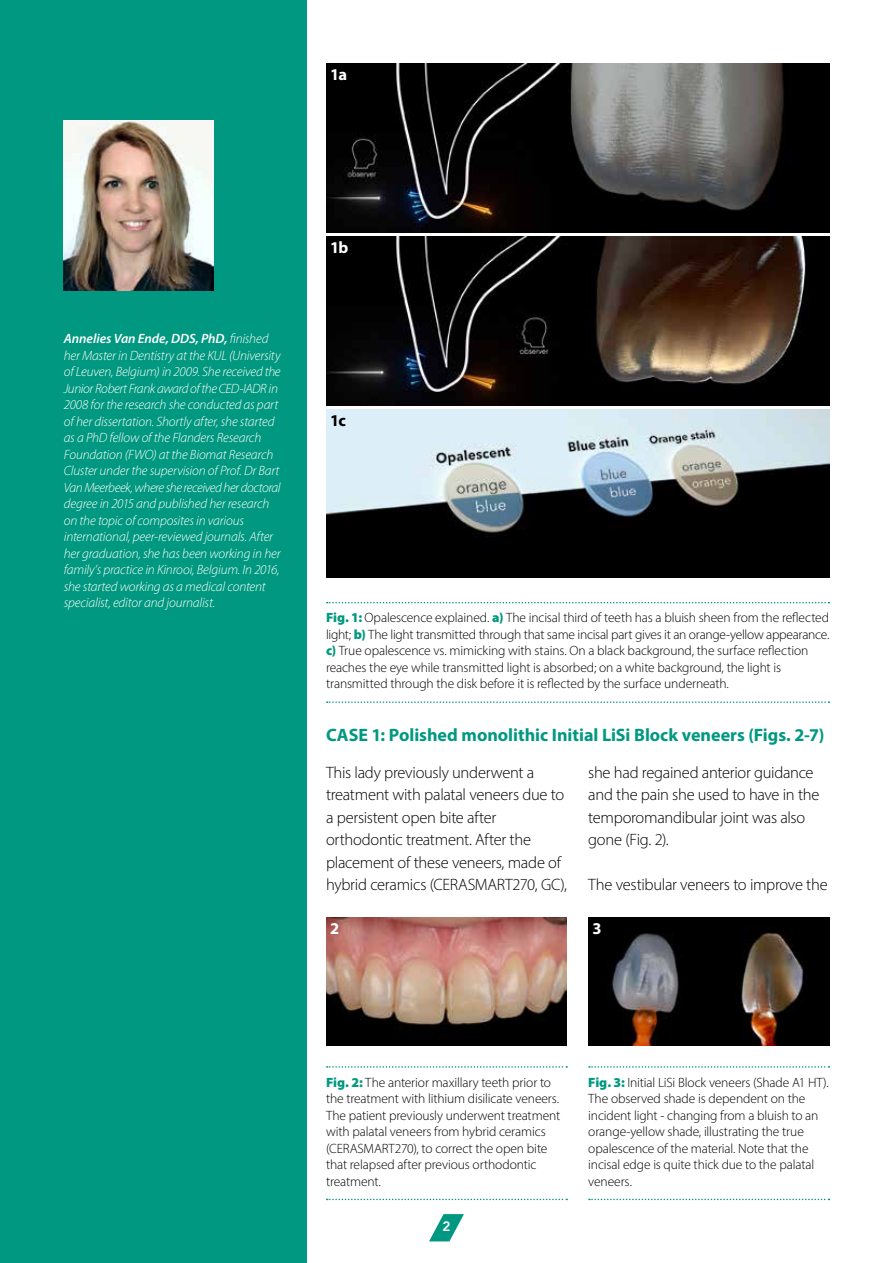
<style>
.page{position:relative;width:893px;height:1263px;background:#fff}
.page>*{position:absolute;margin:0;border:0;box-sizing:border-box;transform-origin:0 0}
.t1{font:700 18px "Myriad Pro";color:#009880}
.t2{font:300 16.5px/22.5px "Myriad Pro";letter-spacing:-.02em;color:#000}
.t3{font:700 16.5px "Myriad Pro";color:#fff}
.t4{font:700 16.5px "Myriad Pro";color:#000}
.t5{font:300 13.5px/16.5px "Myriad Pro";letter-spacing:-.01em;color:#000}
.t6{font:italic 300 13.5px/16.5px "Myriad Pro";letter-spacing:-.015em;color:#fff}
.t7{font:800 13.5px "Avenir";color:#fff}
.s1{font-weight:600}
.s2{font-weight:900;color:#009880}
</style>
<div class="page">
<svg style="left:429px;top:1214px;width:35px;height:27px"></svg>
<svg style="left:327px;top:602px;width:502px;height:1px"></svg>
<svg style="left:327px;top:701px;width:502px;height:2px"></svg>
<div style="left:0;top:0;width:306px;height:1263px;background:#009880"></div>
<img style="left:64px;top:120px;width:150px;height:171px">
<img style="left:326px;top:64px;width:503px;height:168px">
<img style="left:326px;top:409px;width:503px;height:169px">
<img style="left:326px;top:237px;width:503px;height:168px">
<img style="left:326px;top:918px;width:241px;height:127px">
<svg style="left:327px;top:1066px;width:240px;height:2px"></svg>
<svg style="left:327px;top:1199px;width:240px;height:1px"></svg>
<img style="left:588px;top:918px;width:241px;height:127px">
<svg style="left:589px;top:1066px;width:240px;height:2px"></svg>
<svg style="left:589px;top:1199px;width:240px;height:1px"></svg>
<p class="t3" style="left:330px;top:64px;width:19px">1a</p>
<p class="t6" style="left:64px;top:330px;width:218px"><span class="s1">Annelies Van Ende, DDS, PhD,</span> finished her Master in Dentistry at the KUL (University of Leuven, Belgium) in 2009. She received the Junior Robert Frank award of the CED-IADR in 2008 for the research she conducted as part of her dissertation. Shortly after, she started as a PhD fellow of the Flanders Research Foundation (FWO) at the Biomat Research Cluster under the supervision of Prof. Dr Bart Van Meerbeek, where she received her doctoral degree in 2015 and published her research on the topic of composites in various international, peer-reviewed journals. After her graduation, she has been working in her family’s practice in Kinrooi, Belgium. In 2016, she started working as a medical content specialist, editor and journalist.</p>
<p class="t3" style="left:330px;top:237px;width:20px">1b</p>
<p class="t4" style="left:330px;top:410px;width:17px">1c</p>
<p class="t5" style="left:326px;top:610px;width:505px"><span class="s2">Fig. 1:</span> Opalescence explained. <span class="s2">a)</span> The incisal third of teeth has a bluish sheen from the reflected light; <span class="s2">b)</span> The light transmitted through that same incisal part gives it an orange-yellow appearance. <span class="s2">c)</span> True opalescence vs. mimicking with stains. On a black background, the surface reflection reaches the eye while transmitted light is absorbed; on a white background, the light is transmitted through the disk before it is reflected by the surface underneath.</p>
<h1 class="t1" style="left:326px;top:723px;width:500px">CASE 1: Polished monolithic Initial LiSi Block veneers (Figs. 2-7)</h1>
<p class="t2" style="left:326px;top:761px;width:242px">This lady previously underwent a treatment with palatal veneers due to a persistent open bite after orthodontic treatment. After the placement of these veneers, made of hybrid ceramics (CERASMART270, GC),</p>
<p class="t2" style="left:588px;top:761px;width:233px">she had regained anterior guidance and the pain she used to have in the temporomandibular joint was also gone (Fig. 2).</p>
<p class="t2" style="left:588px;top:873px;width:241px">The vestibular veneers to improve the</p>
<p class="t3" style="left:330px;top:918px;width:11px">2</p>
<p class="t3" style="left:592px;top:918px;width:11px">3</p>
<p class="t5" style="left:326px;top:1074px;width:236px"><span class="s2">Fig. 2:</span> The anterior maxillary teeth prior to the treatment with lithium disilicate veneers.<br>The patient previously underwent treatment with palatal veneers from hybrid ceramics (CERASMART270), to correct the open bite that relapsed after previous orthodontic treatment.</p>
<p class="t7" style="left:442px;top:1215px;width:9px">2</p>
<p class="t5" style="left:588px;top:1074px;width:242px"><span class="s2">Fig. 3:</span> Initial LiSi Block veneers (Shade A1 HT).<br>The observed shade is dependent on the incident light - changing from a bluish to an orange-yellow shade, illustrating the true opalescence of the material. Note that the incisal edge is quite thick due to the palatal veneers.</p>
</div>
